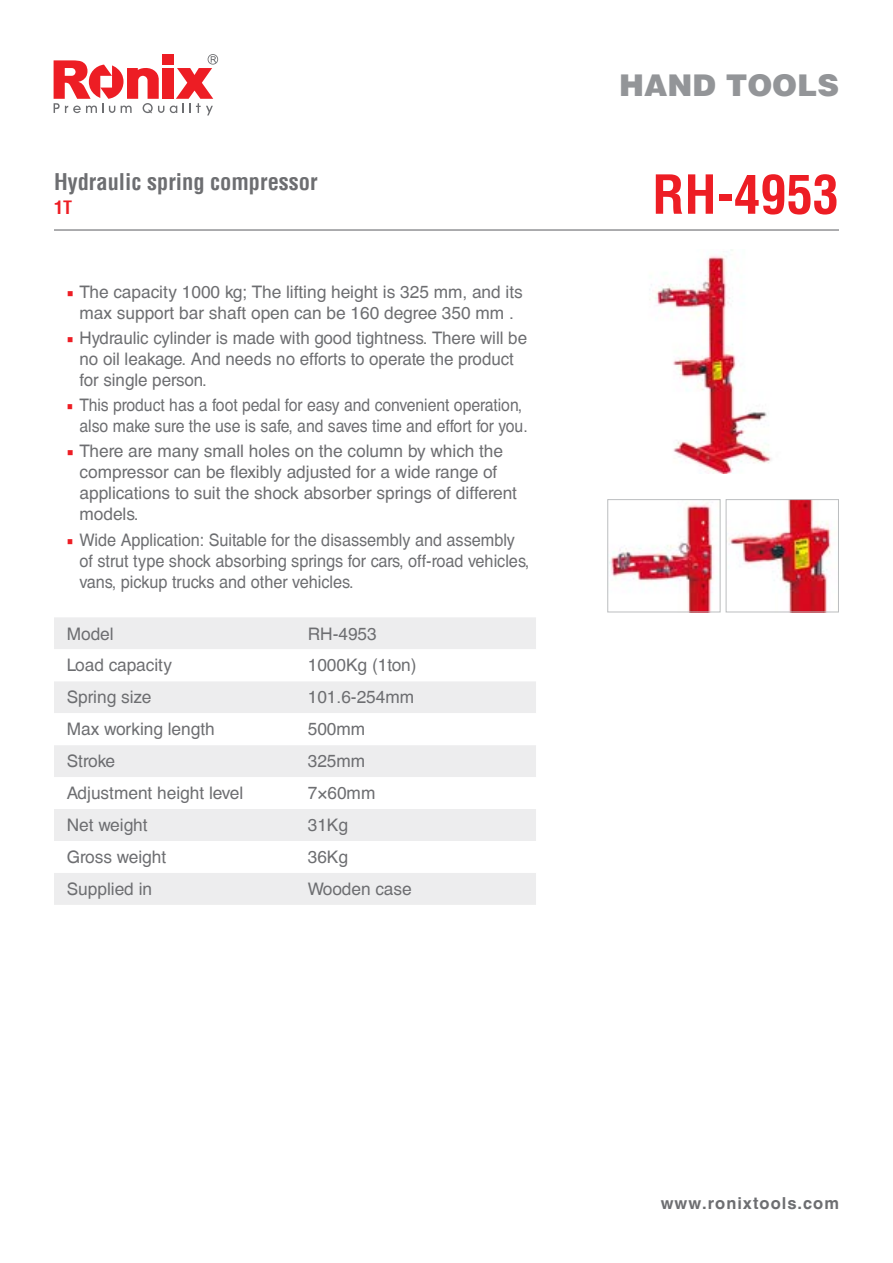
<style>
.page{position:relative;width:893px;height:1263px;background:#fff}
.page>*{position:absolute;margin:0;border:0;box-sizing:border-box;transform-origin:0 0}
.t1{font:700 condensed 52.5px "Helvetica LT";color:#ed1d24}
.t2{font:900 30px "Helvetica LT";color:#939598}
.t3{font:700 condensed 22.5px "Helvetica LT";color:#6d6e71}
.t4{font:700 condensed 18px "Helvetica LT";color:#ed1d24}
.t5{font:17.25px/21px "Helvetica CE";color:#6d6e71}
.t6{font:17.25px/21px "Helvetica CE";color:#6d6e71;scale:.94 1}
.t7{font:17.25px/21px "Helvetica CE";color:#6d6e71;scale:.91 1}
.t8{font:700 16.5px "Helvetica CE";letter-spacing:.06em;color:#6d6e71}
.s1{font-family:"Minion Pro";color:#ed1d24}
</style>
<div class="page">
<svg style="left:170px;top:54px;width:48px;height:61px"></svg>
<div style="left:162px;top:68px;width:11px;height:31px;background:#ed1d24"></div>
<svg style="left:54px;top:60px;width:110px;height:53px"></svg>
<div style="left:162px;top:54px;width:11px;height:11px;background:#ed1d24"></div>
<img style="left:651px;top:250px;width:121px;height:223px">
<div style="left:54px;top:617px;width:482px;height:288px;background:#ededee"></div>
<svg style="left:54px;top:649px;width:482px;height:224px"></svg>
<img style="left:609px;top:502px;width:105px;height:108px">
<div style="left:607px;top:499px;width:114px;height:113px;border:1px solid #bcbec0"></div>
<img style="left:728px;top:501px;width:104px;height:109px">
<div style="left:726px;top:499px;width:113px;height:113px;border:1px solid #bcbec0"></div>
<hr style="left:54px;top:229px;width:785px;height:2px;background:#6d6e71">
<h3 class="t3" style="left:54px;top:167px;width:265px">Hydraulic spring compressor</h3>
<p class="t4" style="left:54px;top:196px;width:19px">1T</p>
<p class="t5" style="left:67px;top:281px;width:458px;text-align:center"><span class="s1">■</span> The capacity 1000 kg; The lifting height is 325 mm, and its max support bar shaft open can be 160 degree 350 mm .</p>
<p class="t5" style="left:80px;top:327px;width:449px;text-indent:-13px"><span class="s1">■</span> Hydraulic cylinder is made with good tightness. There will be no oil leakage. And needs no efforts to operate the product for single person.</p>
<p class="t7" style="left:80px;top:395px;width:494px;text-indent:-13px"><span class="s1">■</span> This product has a foot pedal for easy and convenient operation, also make sure the use is safe, and saves time and effort for you.</p>
<p class="t5" style="left:80px;top:441px;width:439px;text-indent:-13px"><span class="s1">■</span> There are many small holes on the column by which the compressor can be flexibly adjusted for a wide range of applications to suit the shock absorber springs of different models.</p>
<p class="t6" style="left:80px;top:529px;width:480px;text-indent:-13px"><span class="s1">■</span> Wide Application: Suitable for the disassembly and assembly of strut type shock absorbing springs for cars, off-road vehicles, vans, pickup trucks and other vehicles.</p>
<p class="t5" style="left:67px;top:623px;width:48px">Model</p>
<p class="t5" style="left:308px;top:623px;width:71px">RH-4953</p>
<p class="t5" style="left:67px;top:655px;width:107px">Load capacity</p>
<p class="t5" style="left:308px;top:655px;width:110px">1000Kg (1ton)</p>
<p class="t5" style="left:67px;top:687px;width:86px">Spring size</p>
<p class="t5" style="left:308px;top:687px;width:108px">101.6-254mm</p>
<p class="t5" style="left:67px;top:719px;width:150px">Max working length</p>
<p class="t5" style="left:308px;top:719px;width:59px">500mm</p>
<p class="t5" style="left:67px;top:751px;width:50px">Stroke</p>
<p class="t5" style="left:308px;top:751px;width:59px">325mm</p>
<p class="t5" style="left:67px;top:783px;width:178px">Adjustment height level</p>
<p class="t5" style="left:308px;top:783px;width:69px">7×60mm</p>
<p class="t5" style="left:67px;top:815px;width:82px">Net weight</p>
<p class="t5" style="left:308px;top:815px;width:42px">31Kg</p>
<p class="t5" style="left:67px;top:847px;width:101px">Gross weight</p>
<p class="t5" style="left:308px;top:847px;width:42px">36Kg</p>
<p class="t5" style="left:67px;top:879px;width:87px">Supplied in</p>
<p class="t5" style="left:308px;top:879px;width:105px">Wooden case</p>
<h2 class="t2" style="left:619px;top:65px;width:221px">HAND TOOLS</h2>
<h1 class="t1" style="left:652px;top:162px;width:188px">RH-4953</h1>
<p class="t8" style="left:661px;top:1193px;width:180px">www.ronixtools.com</p>
</div>
